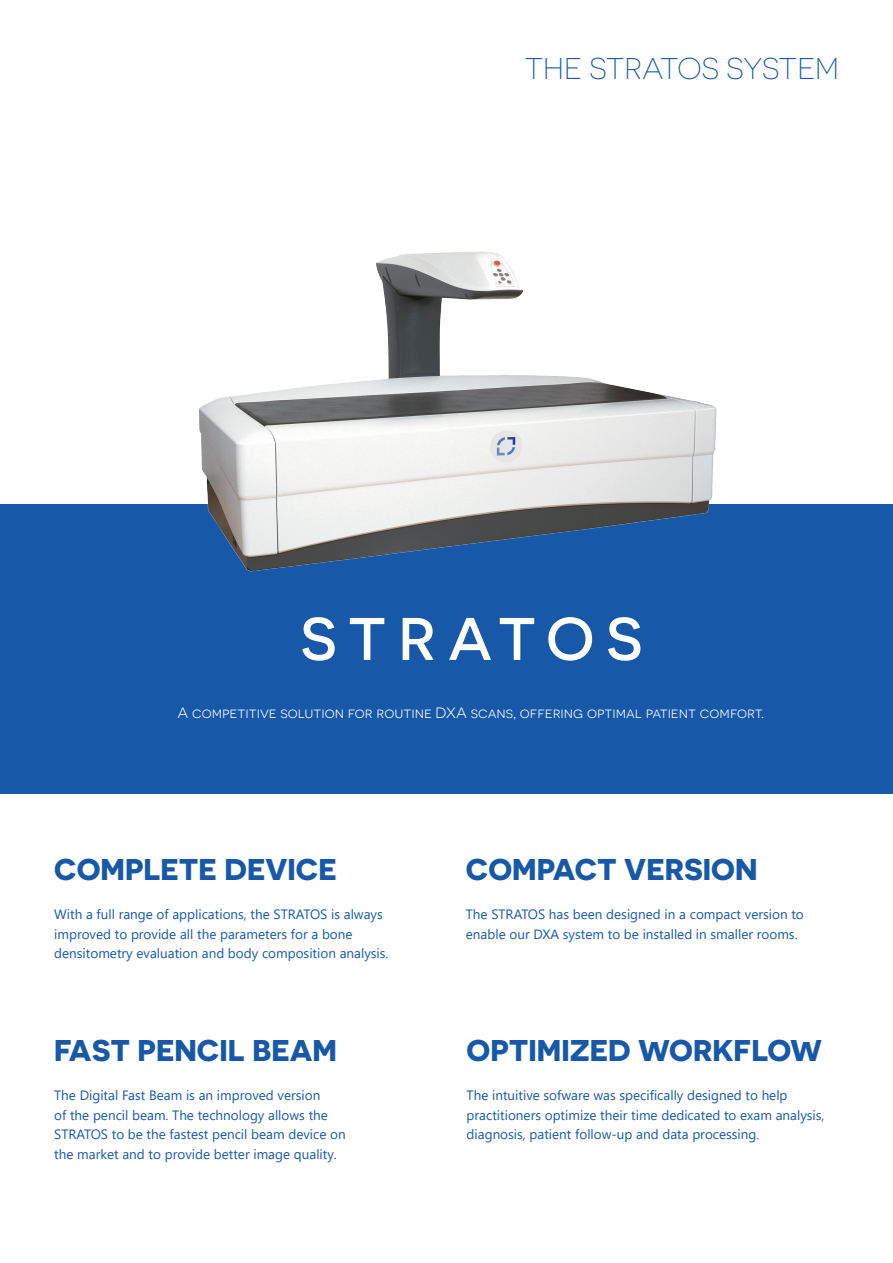
<style>
.page{position:relative;width:893px;height:1263px;background:#fff}
.page>*{position:absolute;margin:0;border:0;box-sizing:border-box;transform-origin:0 0}
.Liste_de_produits{font:500 60px "Novecentosanswide";letter-spacing:.19em;color:#fff}
.t1{font:700 30px "Novecentosanswide";color:#1858a8}
.En_tete_page{font:300 30px "Novecentosanswide";color:#1858a8}
.Chapeau{font:15px "Novecentosanswide";color:#fff}
.Texte_courant{font:13.5px/19.5px "Segoe UI";color:#1858a8}
</style>
<div class="page">
<div style="left:0;top:504px;width:893px;height:289px;background:#1858a8"></div>
<img style="left:199px;top:251px;width:518px;height:321px">
<p class="En_tete_page" style="left:524px;top:51px;width:316px">THE STRATOS SYSTEM</p>
<p class="Liste_de_produits" style="left:300px;top:603px;width:343px">STRATOS</p>
<p class="Chapeau" style="left:177px;top:704px;width:588px">A competitive solution for routine DXA scans, offering optimal patient comfort.</p>
<p class="t1" style="left:54px;top:851px;width:284px">COMPLETE DEVICE</p>
<p class="Texte_courant" style="left:54px;top:904px;width:336px">With a full range of applications, the STRATOS is always improved to provide all the parameters for a bone densitometry evaluation and body composition analysis.</p>
<p class="t1" style="left:54px;top:1032px;width:284px">FAST PENCIL BEAM</p>
<p class="Texte_courant" style="left:54px;top:1084px;width:293px">The Digital Fast Beam is an improved version<br>of the pencil beam. The technology allows the STRATOS to be the fastest pencil beam device on the market and to provide better image quality.</p>
<p class="t1" style="left:466px;top:851px;width:293px">COMPACT VERSION</p>
<p class="Texte_courant" style="left:466px;top:904px;width:339px">The STRATOS has been designed in a compact version to enable our DXA system to be installed in smaller rooms.</p>
<p class="t1" style="left:467px;top:1032px;width:357px">OPTIMIZED WORKFLOW</p>
<p class="Texte_courant" style="left:467px;top:1084px;width:359px">The intuitive sofware was specifically designed to help practitioners optimize their time dedicated to exam analysis, diagnosis, patient follow-up and data processing.</p>
</div>
